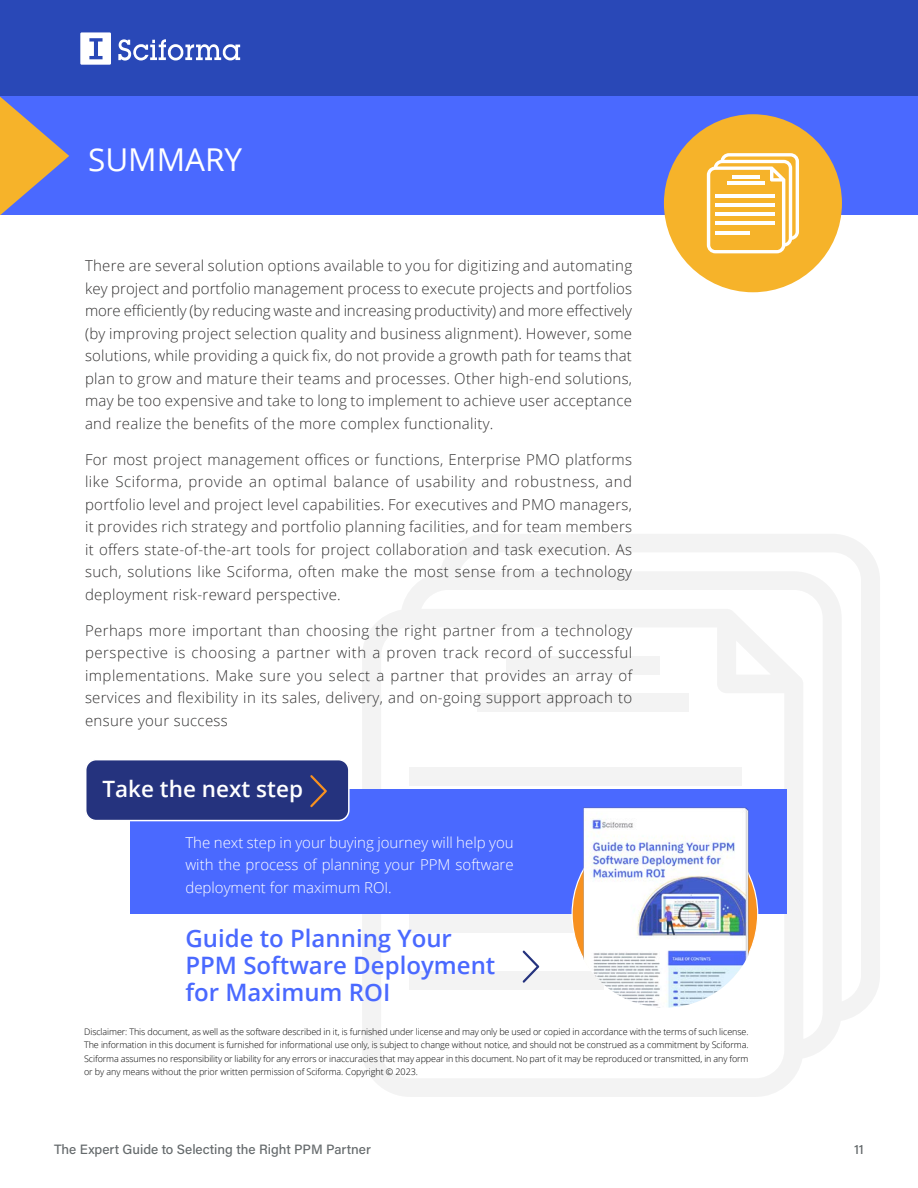
<style>
.page{position:relative;width:918px;height:1188px;background:#fff}
.page>*{position:absolute;margin:0;border:0;box-sizing:border-box;transform-origin:0 0}
.t1{font:31.5px "Open Sans";color:#fff}
.t2{font:600 24px/27px "Open Sans";color:#4a69ff}
.t3{font:600 22.5px "Open Sans";color:#fff}
.t4{font:300 15px/22.5px "Open Sans";letter-spacing:.02em;color:#333232;text-align:justify}
.t5{font:300 15px/22.5px "Open Sans";color:#fff;text-align:justify}
.t6{font:500 13.5px "Acumin Pro";color:#656a6c}
.t7{font:300 9px/13.5px "Open Sans";letter-spacing:-.01em;color:#000;text-align:justify}
</style>
<div class="page">
<div style="left:0;top:0;width:918px;height:97px;background:#2948b7"></div>
<svg style="left:80px;top:32px;width:31px;height:32px"></svg>
<svg style="left:118px;top:39px;width:122px;height:22px"></svg>
<svg style="left:362px;top:534px;width:518px;height:563px"></svg>
<div style="left:477px;top:693px;width:211px;height:19px;background:#f3f3f3"></div>
<div style="left:409px;top:768px;width:332px;height:18px;background:#f3f3f3"></div>
<div style="left:409px;top:914px;width:332px;height:19px;background:#f3f3f3"></div>
<div style="left:409px;top:971px;width:195px;height:18px;background:#f3f3f3"></div>
<div style="left:506px;top:656px;width:153px;height:19px;background:#f3f3f3"></div>
<div style="left:131px;top:789px;width:656px;height:125px;background:#4a69ff"></div>
<div style="left:86px;top:760px;width:263px;height:61px;background:#25337e;border-radius:10px"></div>
<div style="left:85px;top:759px;width:265px;height:62px;border:2px solid #fff;border-radius:10px"></div>
<svg style="left:310px;top:775px;width:17px;height:32px"></svg>
<svg style="left:523px;top:951px;width:16px;height:32px"></svg>
<img style="left:572px;top:778px;width:186px;height:230px">
<div style="left:0;top:97px;width:918px;height:118px;background:#4a69ff"></div>
<div style="left:664px;top:114px;width:178px;height:178px;background:#f6b32a;border-radius:50%"></div>
<svg style="left:0;top:97px;width:69px;height:118px"></svg>
<svg style="left:707px;top:153px;width:92px;height:100px"></svg>
<hr style="left:727px;top:182px;width:38px;height:3px;background:#fff">
<hr style="left:715px;top:195px;width:59px;height:3px;background:#fff">
<hr style="left:715px;top:203px;width:59px;height:4px;background:#fff">
<hr style="left:715px;top:212px;width:59px;height:4px;background:#fff">
<hr style="left:715px;top:221px;width:59px;height:3px;background:#fff">
<hr style="left:715px;top:231px;width:35px;height:3px;background:#fff">
<hr style="left:732px;top:175px;width:28px;height:3px;background:#fff">
<p class="t1" style="left:88px;top:138px;width:156px">SUMMARY</p>
<p class="t4" style="left:85px;top:254px;width:549px">There are several solution options available to you for digitizing and automating key project and portfolio management process to execute projects and portfolios more efficiently (by reducing waste and increasing productivity) and more effectively (by improving project selection quality and business alignment). However, some solutions, while providing a quick fix, do not provide a growth path for teams that plan to grow and mature their teams and processes. Other high-end solutions, may be too expensive and take to long to implement to achieve user acceptance and realize the benefits of the more complex functionality.</p>
<p class="t4" style="left:85px;top:447px;width:549px">For most project management offices or functions, Enterprise PMO platforms like Sciforma, provide an optimal balance of usability and robustness, and portfolio level and project level capabilities. For executives and PMO managers, it provides rich strategy and portfolio planning facilities, and for team members it offers state-of-the-art tools for project collaboration and task execution. As such, solutions like Sciforma, often make the most sense from a technology deployment risk-reward perspective.</p>
<p class="t4" style="left:85px;top:618px;width:549px">Perhaps more important than choosing the right partner from a technology perspective is choosing a partner with a proven track record of successful implementations. Make sure you select a partner that provides an array of services and flexibility in its sales, delivery, and on-going support approach to ensure your success</p>
<p class="t3" style="left:103px;top:774px;width:202px">Take the next step</p>
<p class="t5" style="left:185px;top:831px;width:330px">The next step in your buying journey will help you with the process of planning your PPM software deployment for maximum ROI.</p>
<p class="t2" style="left:185px;top:925px;width:311px">Guide to Planning Your<br>PPM Software Deployment for Maximum ROI</p>
<p class="t7" style="left:84px;top:1024px;width:666px">Disclaimer: This document, as well as the software described in it, is furnished under license and may only be used or copied in accordance with the terms of such license.<br>The information in this document is furnished for informational use only, is subject to change without notice, and should not be construed as a commitment by Sciforma.<br>Sciforma assumes no responsibility or liability for any errors or inaccuracies that may appear in this document. No part of it may be reproduced or transmitted, in any form or by any means without the prior written permission of Sciforma. Copyright © 2023.</p>
<p class="t6" style="left:54px;top:1140px;width:318px">The Expert Guide to Selecting the Right PPM Partner</p>
<p class="t6" style="left:854px;top:1140px;width:11px">11</p>
</div>
